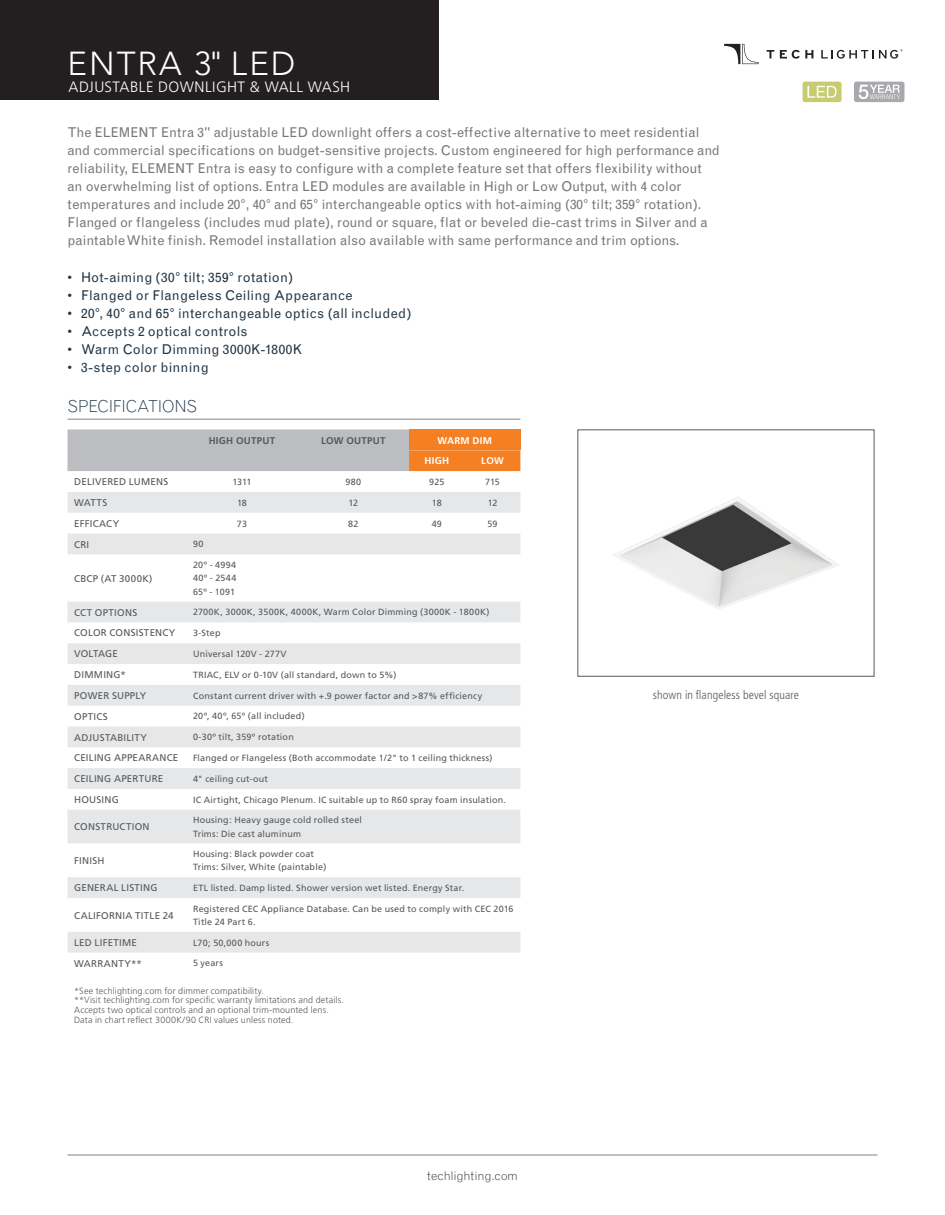
<style>
.page{position:relative;width:945px;height:1215px;background:#fff}
.page>*{position:absolute;margin:0;border:0;box-sizing:border-box;transform-origin:0 0}
.t1{font:300 33px "Avenir";letter-spacing:.06em;color:#fff}
.t2{font:300 16.5px "Grotesque";letter-spacing:-.015em;color:#213646}
.t3{font:300 15px "Frutiger";letter-spacing:.03em;color:#fff}
.t4{font:13.5px/18px "Grotesque";color:#76787b}
.t5{font:13.5px "Grotesque";letter-spacing:.02em;color:#213646}
.t6{font:300 condensed 12px "Frutiger";letter-spacing:.01em;color:#57585a}
.t7{font:300 12px "Grotesque";letter-spacing:-.01em;color:#231f20}
.t8{font:9.75px "Frutiger";letter-spacing:.025em;color:#57585a}
.t9{font:700 9.75px "Frutiger";letter-spacing:.03em;color:#57585a}
.t10{font:700 9.75px/20.9px "Frutiger";letter-spacing:.03em;color:#fff}
.t11{font:9.75px "Frutiger";color:#57585a}
.t12{font:9px/13.5px "Frutiger";letter-spacing:.02em;color:#57585a}
.t13{font:300 9px/9.8px "Frutiger";letter-spacing:.015em;color:#57585a}
</style>
<div class="page">
<div style="left:0;top:0;width:439px;height:100px;background:#231f20"></div>
<hr style="left:68px;top:1155px;width:810px;height:1px;background:#808285">
<div style="left:854px;top:82px;width:50px;height:20px;background:#a8a9ad;border-radius:3px"></div>
<svg style="left:859px;top:85px;width:41px;height:14px"></svg>
<div style="left:803px;top:82px;width:39px;height:20px;background:#c7cc6e;border-radius:2px"></div>
<svg style="left:808px;top:86px;width:29px;height:12px"></svg>
<svg style="left:767px;top:50px;width:7px;height:8px"></svg>
<svg style="left:780px;top:50px;width:33px;height:9px"></svg>
<svg style="left:821px;top:49px;width:82px;height:10px"></svg>
<svg style="left:724px;top:44px;width:35px;height:20px"></svg>
<img style="left:612px;top:497px;width:227px;height:112px">
<div style="left:577px;top:429px;width:297px;height:248px;border:1px solid #57585a"></div>
<svg style="left:68px;top:429px;width:452px;height:42px;background:#caaf9b"></svg>
<div style="left:68px;top:492px;width:452px;height:21px;background:#e6e7e9"></div>
<div style="left:68px;top:534px;width:452px;height:20px;background:#e6e7e9"></div>
<svg style="left:68px;top:602px;width:452px;height:351px;fill:#ebeced"></svg>
<hr style="left:68px;top:419px;width:452px;height:1px;background:#808285">
<h1 class="t1" style="left:68px;top:44px;width:229px">ENTRA 3" LED</h1>
<h3 class="t3" style="left:69px;top:79px;width:283px">ADJUSTABLE DOWNLIGHT &amp; WALL WASH</h3>
<p class="t4" style="left:68px;top:123px;width:654px">The ELEMENT Entra 3" adjustable LED downlight offers a cost-effective alternative to meet residential and commercial specifications on budget-sensitive projects. Custom engineered for high performance and reliability, ELEMENT Entra is easy to configure with a complete feature set that offers flexibility without an overwhelming list of options. Entra LED modules are available in High or Low Output, with 4 color temperatures and include 20°, 40° and 65° interchangeable optics with hot-aiming (30° tilt; 359° rotation).<br>Flanged or flangeless (includes mud plate), round or square, flat or beveled die-cast trims in Silver and a paintable White finish. Remodel installation also available with same performance and trim options.</p>
<h3 class="t5" style="left:68px;top:270px;width:227px">• Hot-aiming (30° tilt; 359° rotation)</h3>
<h3 class="t5" style="left:68px;top:288px;width:287px">• Flanged or Flangeless Ceiling Appearance</h3>
<h3 class="t5" style="left:68px;top:306px;width:346px">• 20°, 40° and 65° interchangeable optics (all included)</h3>
<h3 class="t5" style="left:68px;top:324px;width:182px">• Accepts 2 optical controls</h3>
<h3 class="t5" style="left:68px;top:342px;width:236px">• Warm Color Dimming 3000K-1800K</h3>
<h3 class="t5" style="left:68px;top:360px;width:143px">• 3-step color binning</h3>
<h2 class="t2" style="left:68px;top:396px;width:131px">SPECIFICATIONS</h2>
<p class="t9" style="left:209px;top:434px;width:68px">HIGH OUTPUT</p>
<p class="t9" style="left:321px;top:434px;width:66px">LOW OUTPUT</p>
<p class="t10" style="left:425px;top:430px;width:69px;text-indent:13px">WARM DIM<br>HIGH</p>
<p class="t10" style="left:481px;top:451px;width:24px">LOW</p>
<p class="t8" style="left:74px;top:476px;width:96px">DELIVERED LUMENS</p>
<p class="t12" style="left:232px;top:475px;width:21px">1311</p>
<p class="t12" style="left:345px;top:475px;width:17px">980</p>
<p class="t12" style="left:429px;top:475px;width:17px">925</p>
<p class="t12" style="left:485px;top:475px;width:16px">715</p>
<p class="t8" style="left:74px;top:497px;width:35px">WATTS</p>
<p class="t12" style="left:237px;top:496px;width:11px">18</p>
<p class="t12" style="left:348px;top:496px;width:11px">12</p>
<p class="t12" style="left:432px;top:496px;width:11px">18</p>
<p class="t12" style="left:488px;top:496px;width:11px">12</p>
<p class="t8" style="left:74px;top:518px;width:47px">EFFICACY</p>
<p class="t12" style="left:237px;top:517px;width:12px">73</p>
<p class="t12" style="left:348px;top:517px;width:12px">82</p>
<p class="t12" style="left:432px;top:517px;width:12px">49</p>
<p class="t12" style="left:488px;top:517px;width:12px">59</p>
<p class="t8" style="left:74px;top:538px;width:17px">CRI</p>
<p class="t12" style="left:193px;top:537px;width:12px">90</p>
<p class="t8" style="left:74px;top:573px;width:80px">CBCP (AT 3000K)</p>
<p class="t12" style="left:193px;top:558px;width:45px;text-align:justify">20º - 4994<br>40º - 2544<br>65º - 1091</p>
<p class="t8" style="left:74px;top:607px;width:65px">CCT OPTIONS</p>
<p class="t12" style="left:193px;top:606px;width:298px">2700K, 3000K, 3500K, 4000K, Warm Color Dimming (3000K - 1800K)</p>
<p class="t8" style="left:74px;top:627px;width:103px">COLOR CONSISTENCY</p>
<p class="t12" style="left:193px;top:626px;width:29px">3-Step</p>
<p class="t11" style="left:74px;top:648px;width:45px">VOLTAGE</p>
<p class="t12" style="left:193px;top:647px;width:95px">Universal 120V - 277V</p>
<p class="t8" style="left:74px;top:669px;width:53px">DIMMING*</p>
<p class="t12" style="left:193px;top:668px;width:205px">TRIAC, ELV or 0-10V (all standard, down to 5%)</p>
<p class="t8" style="left:74px;top:690px;width:74px">POWER SUPPLY</p>
<p class="t12" style="left:193px;top:689px;width:291px">Constant current driver with +.9 power factor and &gt;87% efficiency</p>
<p class="t8" style="left:74px;top:711px;width:35px">OPTICS</p>
<p class="t12" style="left:193px;top:710px;width:113px">20º, 40º, 65º (all included)</p>
<p class="t8" style="left:74px;top:731px;width:74px">ADJUSTABILITY</p>
<p class="t12" style="left:193px;top:730px;width:102px">0-30º tilt, 359º rotation</p>
<p class="t8" style="left:74px;top:752px;width:106px">CEILING APPEARANCE</p>
<p class="t12" style="left:193px;top:751px;width:301px">Flanged or Flangeless (Both accommodate 1/2" to 1 ceiling thickness)</p>
<p class="t8" style="left:74px;top:773px;width:90px">CEILING APERTURE</p>
<p class="t12" style="left:193px;top:772px;width:77px">4" ceiling cut-out</p>
<p class="t8" style="left:74px;top:794px;width:46px">HOUSING</p>
<p class="t12" style="left:193px;top:793px;width:314px">IC Airtight, Chicago Plenum. IC suitable up to R60 spray foam insulation.</p>
<p class="t8" style="left:74px;top:821px;width:77px">CONSTRUCTION</p>
<p class="t12" style="left:193px;top:813px;width:171px">Housing: Heavy gauge cold rolled steel<br>Trims: Die cast aluminum</p>
<p class="t8" style="left:74px;top:855px;width:32px">FINISH</p>
<p class="t12" style="left:193px;top:847px;width:135px">Housing: Black powder coat<br>Trims: Silver, White (paintable)</p>
<p class="t8" style="left:74px;top:882px;width:85px">GENERAL LISTING</p>
<p class="t12" style="left:193px;top:881px;width:273px">ETL listed. Damp listed. Shower version wet listed. Energy Star.</p>
<p class="t8" style="left:74px;top:909px;width:101px">CALIFORNIA TITLE 24</p>
<p class="t12" style="left:193px;top:902px;width:322px">Registered CEC Appliance Database. Can be used to comply with CEC 2016<br>Title 24 Part 6.</p>
<p class="t8" style="left:74px;top:937px;width:64px">LED LIFETIME</p>
<p class="t12" style="left:193px;top:936px;width:78px">L70; 50,000 hours</p>
<p class="t8" style="left:74px;top:958px;width:69px">WARRANTY**</p>
<p class="t12" style="left:193px;top:957px;width:31px">5 years</p>
<p class="t13" style="left:74px;top:986px;width:271px">*See techlighting.com for dimmer compatibility.<br>**Visit techlighting.com for specific warranty limitations and details.<br>Accepts two optical controls and an optional trim-mounted lens.<br>Data in chart reflect 3000K/90 CRI values unless noted.</p>
<h3 class="t7" style="left:427px;top:1169px;width:92px">techlighting.com</h3>
<h3 class="t6" style="left:653px;top:688px;width:148px">shown in flangeless bevel square</h3>
</div>
